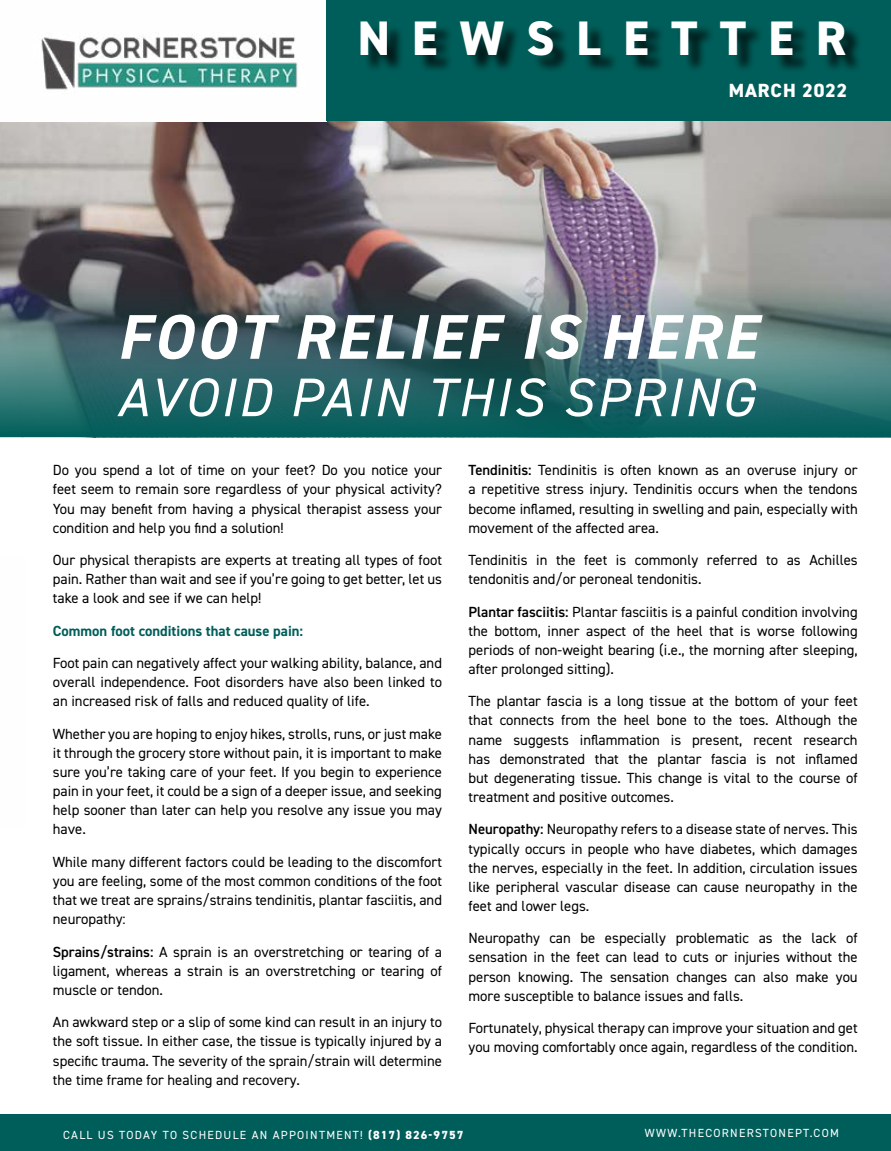
<style>
.page{position:relative;width:891px;height:1151px;background:#fff}
.page>*{position:absolute;margin:0;border:0;box-sizing:border-box;transform-origin:0 0}
.t1{font:italic 700 63.23px "DIN2014";letter-spacing:.05em;color:#fff}
.t2{font:italic 54.45px "DIN2014";letter-spacing:.05em;color:#fff}
.t3{font:800 48.6px "DIN2014";letter-spacing:.46em;color:#fff}
.t4{font:800 19.12px "DIN2014";letter-spacing:.045em;color:#fff}
.t5{font:14.62px/19.1px "DIN2014";color:#000;text-align:justify}
.t6{font:700 14.62px "DIN2014";color:#005e5a}
.t7{font:11.7px "DIN2014";letter-spacing:.11em;color:#fff}
.s1{font-weight:600}
.s2{font-weight:800}
</style>
<div class="page">
<div style="left:0;top:1114px;width:891px;height:36px;background:#005e5a"></div>
<img style="left:0;top:120px;width:891px;height:163px">
<img style="left:0;top:283px;width:891px;height:154px">
<img style="left:0;top:33px;width:357px;height:121px">
<div style="left:326px;top:0;width:565px;height:120px;background:#005e5a"></div>
<div style="left:363px;top:23px;width:500px;height:51px;background:#000;opacity:.75"></div>
<h3 class="t3" style="left:358px;top:6px;width:490px">NEWSLETTER</h3>
<h3 class="t4" style="left:729px;top:78px;width:120px">MARCH 2022</h3>
<h1 class="t1" style="left:117px;top:295px;width:641px">FOOT RELIEF IS HERE</h1>
<h2 class="t2" style="left:117px;top:363px;width:639px">AVOID PAIN THIS SPRING</h2>
<p class="t5" style="left:53px;top:460px;width:391px">Do you spend a lot of time on your feet? Do you notice your feet seem to remain sore regardless of your physical activity?<br>You may benefit from having a physical therapist assess your condition and help you find a solution!</p>
<p class="t5" style="left:53px;top:550px;width:391px">Our physical therapists are experts at treating all types of foot pain. Rather than wait and see if you’re going to get better, let us take a look and see if we can help!</p>
<p class="t6" style="left:53px;top:620px;width:252px">Common foot conditions that cause pain:</p>
<p class="t5" style="left:53px;top:653px;width:391px">Foot pain can negatively affect your walking ability, balance, and overall independence. Foot disorders have also been linked to an increased risk of falls and reduced quality of life.</p>
<p class="t5" style="left:53px;top:723px;width:391px">Whether you are hoping to enjoy hikes, strolls, runs, or just make it through the grocery store without pain, it is important to make sure you’re taking care of your feet. If you begin to experience pain in your feet, it could be a sign of a deeper issue, and seeking help sooner than later can help you resolve any issue you may have.</p>
<p class="t5" style="left:53px;top:851px;width:391px">While many different factors could be leading to the discomfort you are feeling, some of the most common conditions of the foot that we treat are sprains/strains tendinitis, plantar fasciitis, and neuropathy:</p>
<p class="t5" style="left:53px;top:941px;width:391px"><span class="s1">Sprains/strains:</span> A sprain is an overstretching or tearing of a ligament, whereas a strain is an overstretching or tearing of muscle or tendon.</p>
<p class="t5" style="left:53px;top:1012px;width:391px">An awkward step or a slip of some kind can result in an injury to the soft tissue. In either case, the tissue is typically injured by a specific trauma. The severity of the sprain/strain will determine the time frame for healing and recovery.</p>
<p class="t5" style="left:469px;top:460px;width:391px"><span class="s1">Tendinitis:</span> Tendinitis is often known as an overuse injury or a repetitive stress injury. Tendinitis occurs when the tendons become inflamed, resulting in swelling and pain, especially with movement of the affected area.</p>
<p class="t5" style="left:469px;top:550px;width:391px">Tendinitis in the feet is commonly referred to as Achilles tendonitis and/or peroneal tendonitis.</p>
<p class="t5" style="left:469px;top:601px;width:391px"><span class="s1">Plantar fasciitis:</span> Plantar fasciitis is a painful condition involving the bottom, inner aspect of the heel that is worse following periods of non-weight bearing (i.e., the morning after sleeping, after prolonged sitting).</p>
<p class="t5" style="left:469px;top:691px;width:391px">The plantar fascia is a long tissue at the bottom of your feet that connects from the heel bone to the toes. Although the name suggests inflammation is present, recent research has demonstrated that the plantar fascia is not inflamed but degenerating tissue. This change is vital to the course of treatment and positive outcomes.</p>
<p class="t5" style="left:469px;top:819px;width:391px"><span class="s1">Neuropathy:</span> Neuropathy refers to a disease state of nerves. This typically occurs in people who have diabetes, which damages the nerves, especially in the feet. In addition, circulation issues like peripheral vascular disease can cause neuropathy in the feet and lower legs.</p>
<p class="t5" style="left:469px;top:928px;width:391px">Neuropathy can be especially problematic as the lack of sensation in the feet can lead to cuts or injuries without the person knowing. The sensation changes can also make you more susceptible to balance issues and falls.</p>
<p class="t5" style="left:469px;top:1018px;width:391px">Fortunately, physical therapy can improve your situation and get you moving comfortably once again, regardless of the condition.</p>
<p class="t7" style="left:63px;top:1127px;width:402px">CALL US TODAY TO SCHEDULE AN APPOINTMENT! <span class="s2">(817) 826-9757</span></p>
<p class="t7" style="left:645px;top:1125px;width:196px">WWW.THECORNERSTONEPT.COM</p>
</div>
